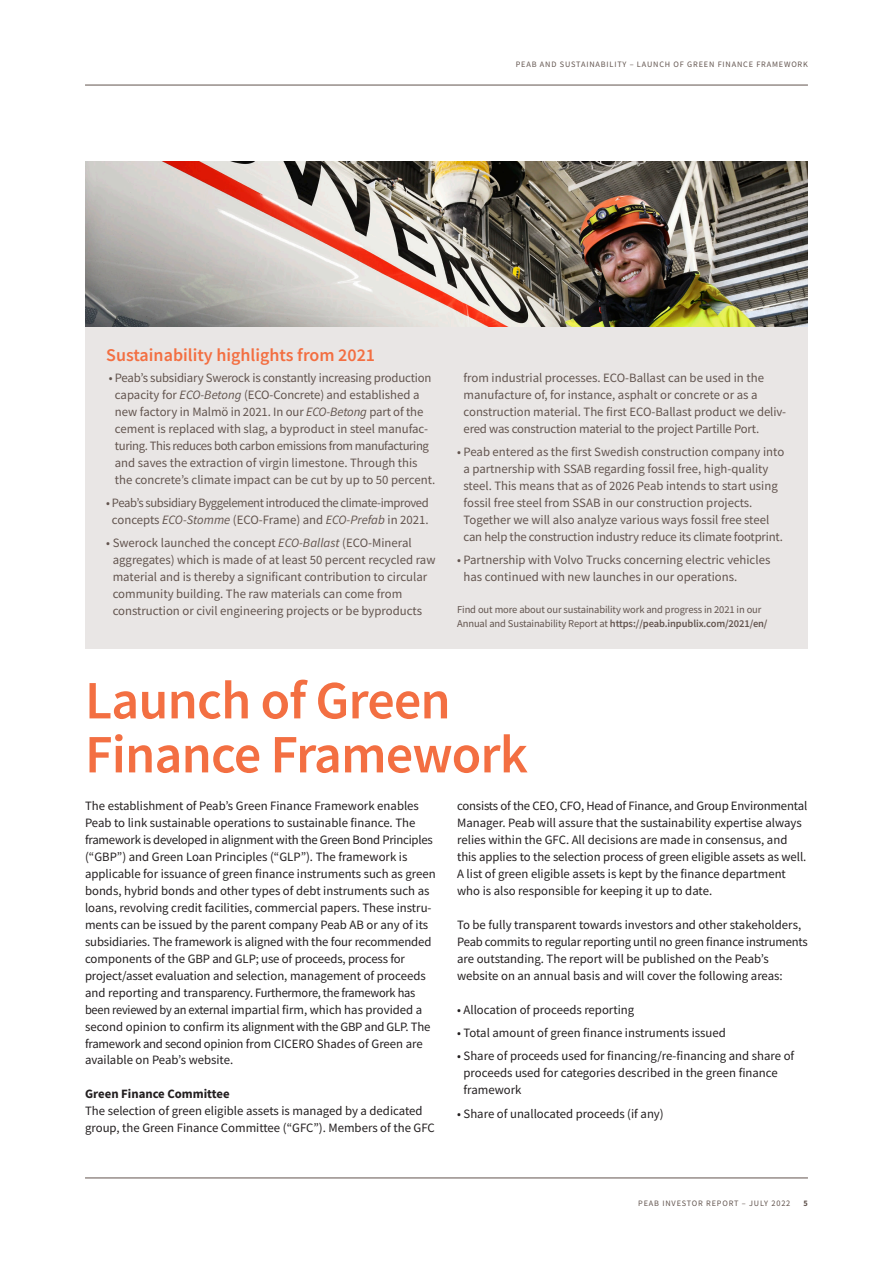
<style>
.page{position:relative;width:893px;height:1263px;background:#fff}
.page>*{position:absolute;margin:0;border:0;box-sizing:border-box;transform-origin:0 0}
.RUBRIK_36pt_20{font:600 54px/54px "Source Sans Pro";letter-spacing:-.015em;color:#f36f42}
.RUBRIK_Minicase_20{font:600 18px "Source Sans Pro";color:#f36f42}
.BRÖDTEXT_20{font:12.75px/17px "Source Sans Pro";color:#231f20}
.BRÖDTEXT_20-2{font:12.75px/17px "Source Sans Pro";color:#62544e}
.BRÖDTEXT_20-3{font:12.75px/17px "Source Sans Pro";letter-spacing:-.03em;color:#62544e;text-align:center}
.Heading_3_Alt{font:700 12.75px "Source Sans Pro";color:#231f20}
.BILDTEXT_20{font:10.5px/14.2px "Source Sans Pro";letter-spacing:-.01em;color:#62544e}
.t1{font:8.25px "Source Sans Pro";letter-spacing:.1em;color:#62544e}
.t2{font:700 8.25px "Source Sans Pro";color:#62544e}
.s1{font-style:italic}
.s2{font-weight:600}
</style>
<div class="page">
<hr style="left:85px;top:1178px;width:723px;height:1px;background:#62544e">
<hr style="left:85px;top:85px;width:723px;height:1px;background:#62544e">
<div style="left:85px;top:326px;width:723px;height:322px;background:#e9e6e5"></div>
<img style="left:85px;top:162px;width:723px;height:164px">
<p class="t1" style="left:516px;top:59px;width:294px">PEAB AND SUSTAINABILITY – LAUNCH OF GREEN FINANCE FRAMEWORK</p>
<p class="RUBRIK_Minicase_20" style="left:106px;top:343px;width:270px">Sustainability highlights from 2021</p>
<p class="BRÖDTEXT_20-2" style="left:115px;top:369px;width:322px;text-indent:-6px">• Peab’s subsidiary Swerock is constantly increasing production capacity for <span class="s1">ECO-Betong</span> (ECO-Concrete) and established a new factory in Malmö in 2021. In our <span class="s1">ECO-Betong</span> part of the cement is replaced with slag, a byproduct in steel manufac&shy;turing. This reduces both carbon emissions from manufacturing and saves the extraction of virgin limestone. Through this the concrete’s climate impact can be cut by up to 50 percent.</p>
<p class="BRÖDTEXT_20-3" style="left:106px;top:494px;width:324px">• Peab’s subsidiary Byggelement introduced the climate-improved concepts <span class="s1">ECO-Stomme</span> (ECO-Frame) and <span class="s1">ECO-Prefab</span> in 2021.</p>
<p class="BRÖDTEXT_20-2" style="left:113px;top:535px;width:324px;text-indent:-6px">• Swerock launched the concept <span class="s1">ECO-Ballast</span> (ECO-Mineral aggregates) which is made of at least 50 percent recycled raw material and is thereby a significant contribution to circular community building. The raw materials can come from construction or civil engineering projects or be byproducts</p>
<p class="BRÖDTEXT_20-2" style="left:464px;top:369px;width:324px">from industrial processes. ECO-Ballast can be used in the manufacture of, for instance, asphalt or concrete or as a construction material. The first ECO-Ballast product we deliv&shy;ered was construction material to the project Partille Port.</p>
<p class="BRÖDTEXT_20-2" style="left:464px;top:443px;width:322px;text-indent:-6px">• Peab entered as the first Swedish construction company into a partnership with SSAB regarding fossil free, high-quality steel. This means that as of 2026 Peab intends to start using fossil free steel from SSAB in our construction projects.<br>Together we will also analyze various ways fossil free steel can help the construction industry reduce its climate footprint.</p>
<p class="BRÖDTEXT_20-2" style="left:464px;top:552px;width:308px;text-indent:-6px">• Partnership with Volvo Trucks concerning electric vehicles has continued with new launches in our operations.</p>
<p class="BILDTEXT_20" style="left:457px;top:602px;width:312px">Find out more about our sustainability work and progress in 2021 in our<br>Annual and Sustainability Report at <span class="s2">https://peab.inpublix.com/2021/en/</span></p>
<p class="RUBRIK_36pt_20" style="left:85px;top:673px;width:444px">Launch of Green<br>Finance Framework</p>
<p class="BRÖDTEXT_20" style="left:85px;top:797px;width:352px">The establishment of Peab’s Green Finance Framework enables Peab to link sustainable operations to sustainable finance. The framework is developed in alignment with the Green Bond Principles (“GBP”) and Green Loan Principles (“GLP”). The framework is applicable for issuance of green finance instruments such as green bonds, hybrid bonds and other types of debt instruments such as loans, revolving credit facilities, commercial papers. These instru&shy;ments can be issued by the parent company Peab AB or any of its subsidiaries. The framework is aligned with the four recommended components of the GBP and GLP; use of proceeds, process for project/asset evaluation and selection, management of proceeds and reporting and transparency. Furthermore, the framework has been reviewed by an external impartial firm, which has provided a second opinion to confirm its alignment with the GBP and GLP. The framework and second opinion from CICERO Shades of Green are available on Peab’s website.</p>
<p class="Heading_3_Alt" style="left:85px;top:1085px;width:146px">Green Finance Committee</p>
<p class="BRÖDTEXT_20" style="left:85px;top:1102px;width:351px">The selection of green eligible assets is managed by a dedicated group, the Green Finance Committee (“GFC”). Members of the GFC</p>
<p class="BRÖDTEXT_20" style="left:457px;top:797px;width:352px">consists of the CEO, CFO, Head of Finance, and Group Environmental Manager. Peab will assure that the sustainability expertise always relies within the GFC. All decisions are made in consensus, and this applies to the selection process of green eligible assets as well.<br>A list of green eligible assets is kept by the finance department who is also responsible for keeping it up to date.</p>
<p class="BRÖDTEXT_20" style="left:457px;top:916px;width:352px">To be fully transparent towards investors and other stakeholders, Peab commits to regular reporting until no green finance instruments are outstanding. The report will be published on the Peab’s website on an annual basis and will cover the following areas:</p>
<p class="BRÖDTEXT_20" style="left:457px;top:1001px;width:179px">• Allocation of proceeds reporting</p>
<p class="BRÖDTEXT_20" style="left:457px;top:1024px;width:270px">• Total amount of green finance instruments issued</p>
<p class="BRÖDTEXT_20" style="left:464px;top:1047px;width:332px;text-indent:-6px">• Share of proceeds used for financing/re-financing and share of proceeds used for categories described in the green finance framework</p>
<p class="BRÖDTEXT_20" style="left:457px;top:1105px;width:208px">• Share of unallocated proceeds (if any)</p>
<p class="t1" style="left:638px;top:1198px;width:154px">PEAB INVESTOR REPORT – JULY 2022</p>
<p class="t2" style="left:804px;top:1198px;width:6px">5</p>
</div>
